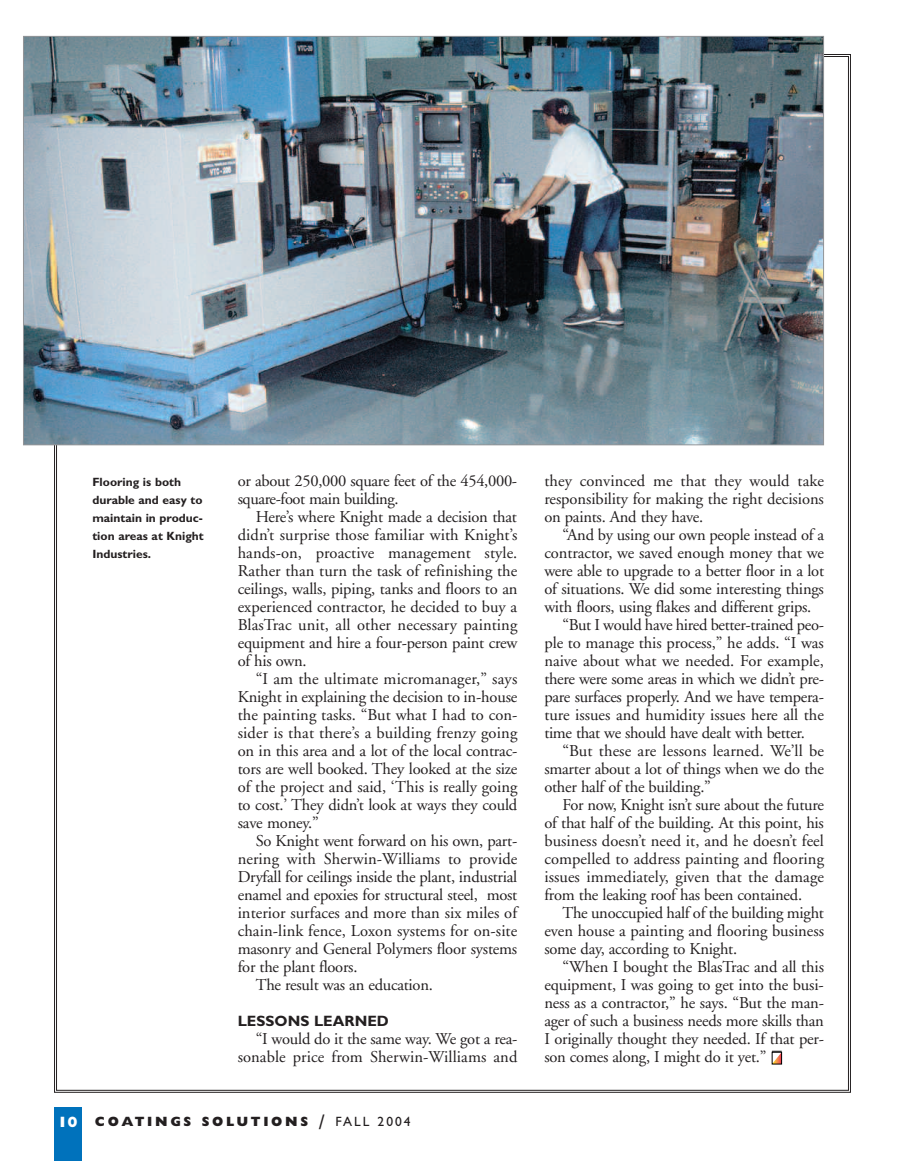
<style>
.page{position:relative;width:905px;height:1161px;background:#fff}
.page>*{position:absolute;margin:0;border:0;box-sizing:border-box;transform-origin:0 0}
.t1{font:16.5px/18px "Adobe Garamond";letter-spacing:-.015em;color:#231f20;text-align:justify}
.t2{font:16.5px/18px "Adobe Garamond";letter-spacing:.005em;color:#231f20;text-align:right}
.t3{font:700 15px "Gill Sans";color:#231f20}
.t4{font:800 15px "Gill Sans";color:#fff}
.t5{font:800 13.5px "Gill Sans";letter-spacing:.205em;color:#231f20}
.t6{font:13.5px "Gill Sans";letter-spacing:.15em;color:#231f20}
.t7{font:700 12px/18px "Gill Sans";color:#231f20}
.s1{font-size:21px}
</style>
<div class="page">
<div style="left:54px;top:1107px;width:27px;height:54px;background:#0072bc"></div>
<img style="left:25px;top:38px;width:797px;height:405px">
<svg style="left:772px;top:1051px;width:10px;height:13px"></svg>
<p class="t7" style="left:92px;top:474px;width:113px">Flooring is both durable and easy to maintain in produc&shy;tion areas at Knight<br>Industries.</p>
<p class="t1" style="left:238px;top:473px;width:281px">or about 250,000 square feet of the 454,000- square-foot main building.</p>
<p class="t1" style="left:238px;top:509px;width:281px;text-indent:18px">Here’s where Knight made a decision that didn’t surprise those familiar with Knight’s hands-on, proactive management style.<br>Rather than turn the task of refinishing the ceilings, walls, piping, tanks and floors to an experienced contractor, he decided to buy a BlasTrac unit, all other necessary painting equipment and hire a four-person paint crew of his own.</p>
<p class="t1" style="left:238px;top:671px;width:281px;text-indent:18px">“I am the ultimate micromanager,” says Knight in explaining the decision to in-house the painting tasks. “But what I had to con&shy;sider is that there’s a building frenzy going on in this area and a lot of the local contrac&shy;tors are well booked. They looked at the size of the project and said, ‘This is really going to cost.’ They didn’t look at ways they could save money.”</p>
<p class="t1" style="left:256px;top:833px;width:263px">So Knight went forward on his own, part-</p>
<p class="t2" style="left:238px;top:851px;width:281px">nering with Sherwin-Williams to provide</p>
<p class="t1" style="left:238px;top:869px;width:281px">Dryfall for ceilings inside the plant, industrial</p>
<p class="t1" style="left:238px;top:887px;width:281px">enamel and epoxies for structural steel, most</p>
<p class="t1" style="left:238px;top:905px;width:281px">interior surfaces and more than six miles of</p>
<p class="t2" style="left:238px;top:923px;width:281px">chain-link fence, Loxon systems for on-site</p>
<p class="t1" style="left:238px;top:941px;width:281px">masonry and General Polymers floor systems</p>
<p class="t1" style="left:238px;top:959px;width:121px">for the plant floors.</p>
<p class="t1" style="left:256px;top:977px;width:179px">The result was an education.</p>
<p class="t3" style="left:238px;top:1015px;width:153px">LESSONS LEARNED</p>
<p class="t2" style="left:238px;top:1031px;width:281px">“I would do it the same way. We got a rea&shy;sonable price from Sherwin-Williams and</p>
<p class="t4" style="left:57px;top:1116px;width:22px">10</p>
<p class="t6" style="left:319px;top:1117px;width:93px"><span class="s1">/</span> FALL 2004</p>
<p class="t5" style="left:95px;top:1117px;width:215px">COATINGS SOLUTIONS</p>
<p class="t1" style="left:544px;top:473px;width:281px">they convinced me that they would take responsibility for making the right decisions on paints. And they have.</p>
<p class="t1" style="left:562px;top:527px;width:263px">“And by using our own people instead of a</p>
<p class="t1" style="left:544px;top:545px;width:281px">contractor, we saved enough money that we</p>
<p class="t1" style="left:544px;top:563px;width:281px">were able to upgrade to a better floor in a lot</p>
<p class="t1" style="left:544px;top:581px;width:281px">of situations. We did some interesting things</p>
<p class="t1" style="left:544px;top:599px;width:268px">with floors, using flakes and different grips.</p>
<p class="t1" style="left:562px;top:617px;width:263px">“But I would have hired better-trained peo-</p>
<p class="t1" style="left:544px;top:635px;width:281px">ple to manage this process,” he adds. “I was</p>
<p class="t1" style="left:544px;top:653px;width:281px">naive about what we needed. For example,</p>
<p class="t1" style="left:544px;top:671px;width:281px">there were some areas in which we didn’t pre-</p>
<p class="t1" style="left:544px;top:689px;width:281px">pare surfaces properly. And we have tempera-</p>
<p class="t1" style="left:544px;top:707px;width:281px">ture issues and humidity issues here all the</p>
<p class="t1" style="left:544px;top:725px;width:262px">time that we should have dealt with better.</p>
<p class="t2" style="left:562px;top:743px;width:263px">“But these are lessons learned. We’ll be</p>
<p class="t1" style="left:544px;top:761px;width:281px">smarter about a lot of things when we do the</p>
<p class="t1" style="left:544px;top:779px;width:168px">other half of the building.”</p>
<p class="t1" style="left:562px;top:797px;width:263px">For now, Knight isn’t sure about the future</p>
<p class="t1" style="left:544px;top:815px;width:281px">of that half of the building. At this point, his</p>
<p class="t2" style="left:544px;top:833px;width:281px">business doesn’t need it, and he doesn’t feel</p>
<p class="t2" style="left:544px;top:851px;width:281px">compelled to address painting and flooring</p>
<p class="t2" style="left:544px;top:869px;width:281px">issues immediately, given that the damage</p>
<p class="t1" style="left:544px;top:887px;width:259px">from the leaking roof has been contained.</p>
<p class="t1" style="left:562px;top:905px;width:263px">The unoccupied half of the building might</p>
<p class="t1" style="left:544px;top:923px;width:281px">even house a painting and flooring business</p>
<p class="t1" style="left:544px;top:941px;width:194px">some day, according to Knight.</p>
<p class="t1" style="left:562px;top:959px;width:263px">“When I bought the BlasTrac and all this</p>
<p class="t1" style="left:544px;top:977px;width:281px">equipment, I was going to get into the busi-</p>
<p class="t1" style="left:544px;top:995px;width:281px">ness as a contractor,” he says. “But the man-</p>
<p class="t1" style="left:544px;top:1013px;width:281px">ager of such a business needs more skills than</p>
<p class="t1" style="left:544px;top:1031px;width:281px">I originally thought they needed. If that per-</p>
<p class="t1" style="left:544px;top:1049px;width:224px">son comes along, I might do it yet.”</p>
</div>
